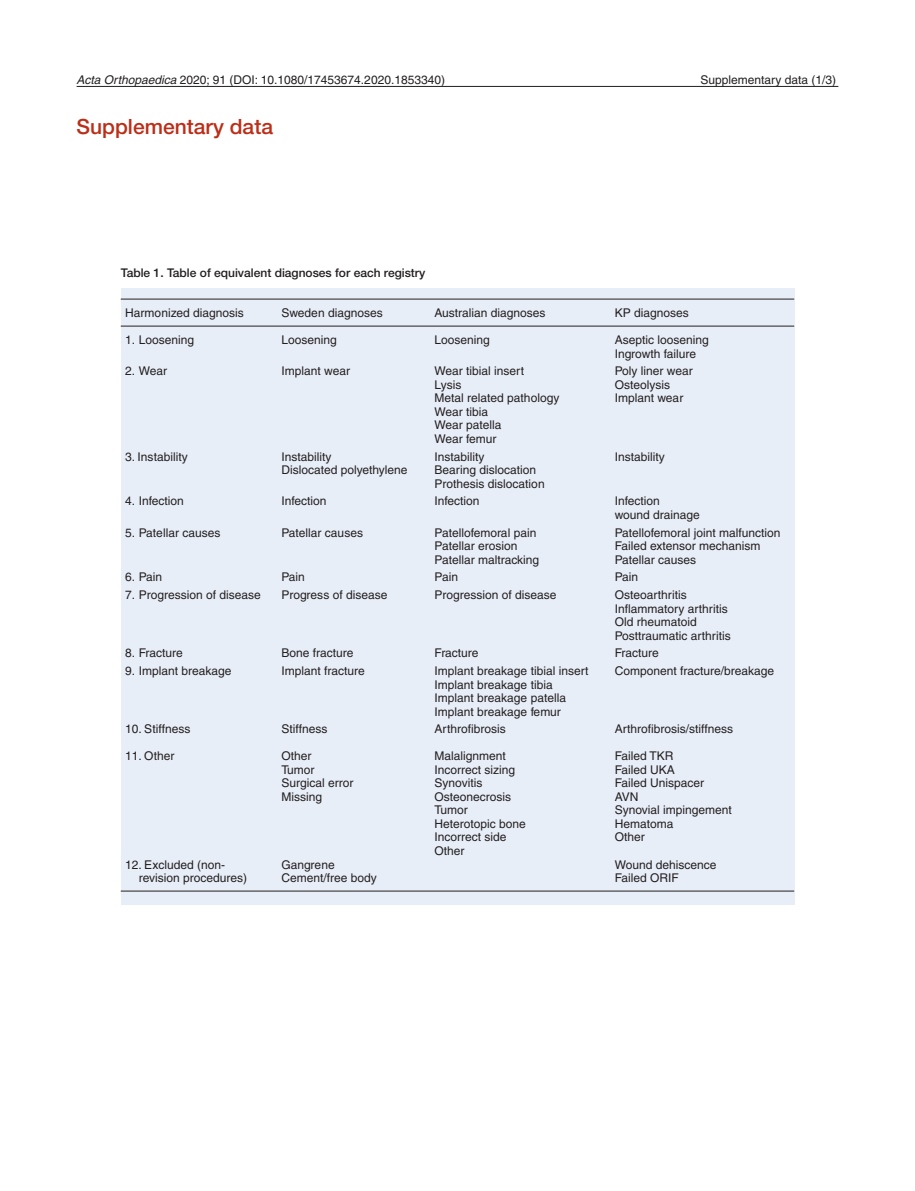
<style>
.page{position:relative;width:915px;height:1191px;background:#fff}
.page>*{position:absolute;margin:0;border:0;box-sizing:border-box;transform-origin:0 0}
.t1{font:500 21px "Helvetica Neue LTW1 G";color:#bc2e18}
.t2{font:12px/13.5px "Helvetica";color:#231f20}
.t3{font:500 12px "Helvetica Neue LTW1 G";color:#231f20}
.s1{font-style:italic}
</style>
<div class="page">
<hr style="left:77px;top:86px;width:761px;height:1px;background:#231f20">
<div style="left:121px;top:288px;width:673px;height:617px;background:#e8eef8"></div>
<hr style="left:121px;top:299px;width:673px;height:1px;background:#231f20">
<hr style="left:121px;top:326px;width:673px;height:1px;background:#231f20">
<hr style="left:121px;top:890px;width:673px;height:1px;background:#231f20">
<p class="t2" style="left:77px;top:73px;width:370px"><span class="s1">Acta Orthopaedica</span> 2020; 91 (DOI: 10.1080/17453674.2020.1853340)</p>
<p class="t2" style="left:700px;top:73px;width:137px">Supplementary data (1/3)</p>
<h1 class="t1" style="left:77px;top:114px;width:198px">Supplementary data</h1>
<p class="t3" style="left:121px;top:265px;width:306px">Table 1. Table of equivalent diagnoses for each registry</p>
<p class="t2" style="left:125px;top:306px;width:120px">Harmonized diagnosis</p>
<p class="t2" style="left:281px;top:306px;width:103px">Sweden diagnoses</p>
<p class="t2" style="left:434px;top:306px;width:112px">Australian diagnoses</p>
<p class="t2" style="left:614px;top:306px;width:76px">KP diagnoses</p>
<p class="t2" style="left:125px;top:333px;width:71px">1. Loosening</p>
<p class="t2" style="left:281px;top:333px;width:57px">Loosening</p>
<p class="t2" style="left:434px;top:333px;width:57px">Loosening</p>
<p class="t2" style="left:614px;top:333px;width:96px">Aseptic loosening<br>Ingrowth failure</p>
<p class="t2" style="left:125px;top:364px;width:44px">2. Wear</p>
<p class="t2" style="left:281px;top:364px;width:70px">Implant wear</p>
<p class="t2" style="left:434px;top:364px;width:91px">Wear tibial insert</p>
<p class="t2" style="left:614px;top:364px;width:79px">Poly liner wear</p>
<p class="t2" style="left:434px;top:378px;width:28px">Lysis</p>
<p class="t2" style="left:614px;top:378px;width:57px">Osteolysis</p>
<p class="t2" style="left:434px;top:391px;width:126px">Metal related pathology</p>
<p class="t2" style="left:614px;top:391px;width:70px">Implant wear</p>
<p class="t2" style="left:434px;top:405px;width:68px">Wear tibia<br>Wear patella<br>Wear femur</p>
<p class="t2" style="left:125px;top:449px;width:64px">3. Instability</p>
<p class="t2" style="left:281px;top:449px;width:52px">Instability</p>
<p class="t2" style="left:434px;top:449px;width:52px">Instability</p>
<p class="t2" style="left:614px;top:449px;width:52px">Instability</p>
<p class="t2" style="left:281px;top:463px;width:128px">Dislocated polyethylene</p>
<p class="t2" style="left:434px;top:463px;width:112px">Bearing dislocation<br>Prothesis dislocation</p>
<p class="t2" style="left:125px;top:494px;width:60px">4. Infection</p>
<p class="t2" style="left:281px;top:494px;width:46px">Infection</p>
<p class="t2" style="left:434px;top:494px;width:46px">Infection</p>
<p class="t2" style="left:614px;top:494px;width:87px">Infection<br>wound drainage</p>
<p class="t2" style="left:125px;top:525px;width:97px">5. Patellar causes</p>
<p class="t2" style="left:281px;top:525px;width:83px">Patellar causes</p>
<p class="t2" style="left:434px;top:525px;width:103px">Patellofemoral pain</p>
<p class="t2" style="left:614px;top:525px;width:167px">Patellofemoral joint malfunction</p>
<p class="t2" style="left:434px;top:539px;width:84px">Patellar erosion</p>
<p class="t2" style="left:614px;top:539px;width:147px">Failed extensor mechanism</p>
<p class="t2" style="left:434px;top:552px;width:106px">Patellar maltracking</p>
<p class="t2" style="left:614px;top:552px;width:83px">Patellar causes</p>
<p class="t2" style="left:125px;top:570px;width:39px">6. Pain</p>
<p class="t2" style="left:281px;top:570px;width:25px">Pain</p>
<p class="t2" style="left:434px;top:570px;width:25px">Pain</p>
<p class="t2" style="left:614px;top:570px;width:25px">Pain</p>
<p class="t2" style="left:125px;top:588px;width:137px">7. Progression of disease</p>
<p class="t2" style="left:281px;top:588px;width:107px">Progress of disease</p>
<p class="t2" style="left:434px;top:588px;width:123px">Progression of disease</p>
<p class="t2" style="left:614px;top:588px;width:117px">Osteoarthritis<br>Inflammatory arthritis<br>Old rheumatoid<br>Posttraumatic arthritis</p>
<p class="t2" style="left:125px;top:646px;width:59px">8. Fracture</p>
<p class="t2" style="left:281px;top:646px;width:73px">Bone fracture</p>
<p class="t2" style="left:434px;top:646px;width:46px">Fracture</p>
<p class="t2" style="left:614px;top:646px;width:46px">Fracture</p>
<p class="t2" style="left:125px;top:664px;width:108px">9. Implant breakage</p>
<p class="t2" style="left:281px;top:664px;width:85px">Implant fracture</p>
<p class="t2" style="left:434px;top:664px;width:155px">Implant breakage tibial insert</p>
<p class="t2" style="left:614px;top:664px;width:161px">Component fracture/breakage</p>
<p class="t2" style="left:434px;top:677px;width:133px">Implant breakage tibia<br>Implant breakage patella<br>Implant breakage femur</p>
<p class="t2" style="left:125px;top:722px;width:67px">10. Stiffness</p>
<p class="t2" style="left:281px;top:722px;width:48px">Stiffness</p>
<p class="t2" style="left:434px;top:722px;width:73px">Arthrofibrosis</p>
<p class="t2" style="left:614px;top:722px;width:120px">Arthrofibrosis/stiffness</p>
<p class="t2" style="left:125px;top:749px;width:51px">11. Other</p>
<p class="t2" style="left:281px;top:749px;width:32px">Other</p>
<p class="t2" style="left:434px;top:749px;width:73px">Malalignment</p>
<p class="t2" style="left:614px;top:749px;width:60px">Failed TKR</p>
<p class="t2" style="left:281px;top:763px;width:35px">Tumor</p>
<p class="t2" style="left:434px;top:763px;width:82px">Incorrect sizing</p>
<p class="t2" style="left:614px;top:763px;width:62px">Failed UKA</p>
<p class="t2" style="left:281px;top:776px;width:74px">Surgical error</p>
<p class="t2" style="left:434px;top:776px;width:49px">Synovitis</p>
<p class="t2" style="left:614px;top:776px;width:91px">Failed Unispacer</p>
<p class="t2" style="left:281px;top:790px;width:42px">Missing</p>
<p class="t2" style="left:434px;top:790px;width:78px">Osteonecrosis</p>
<p class="t2" style="left:614px;top:790px;width:25px">AVN</p>
<p class="t2" style="left:434px;top:803px;width:35px">Tumor</p>
<p class="t2" style="left:614px;top:803px;width:119px">Synovial impingement</p>
<p class="t2" style="left:434px;top:817px;width:93px">Heterotopic bone</p>
<p class="t2" style="left:614px;top:817px;width:60px">Hematoma</p>
<p class="t2" style="left:434px;top:830px;width:74px">Incorrect side</p>
<p class="t2" style="left:614px;top:830px;width:32px">Other</p>
<p class="t2" style="left:434px;top:844px;width:32px">Other</p>
<p class="t2" style="left:125px;top:857px;width:101px">12. Excluded (non-</p>
<p class="t2" style="left:281px;top:857px;width:55px">Gangrene</p>
<p class="t2" style="left:614px;top:857px;width:103px">Wound dehiscence</p>
<p class="t2" style="left:139px;top:871px;width:110px">revision procedures)</p>
<p class="t2" style="left:281px;top:871px;width:97px">Cement/free body</p>
<p class="t2" style="left:614px;top:871px;width:66px">Failed ORIF</p>
</div>
